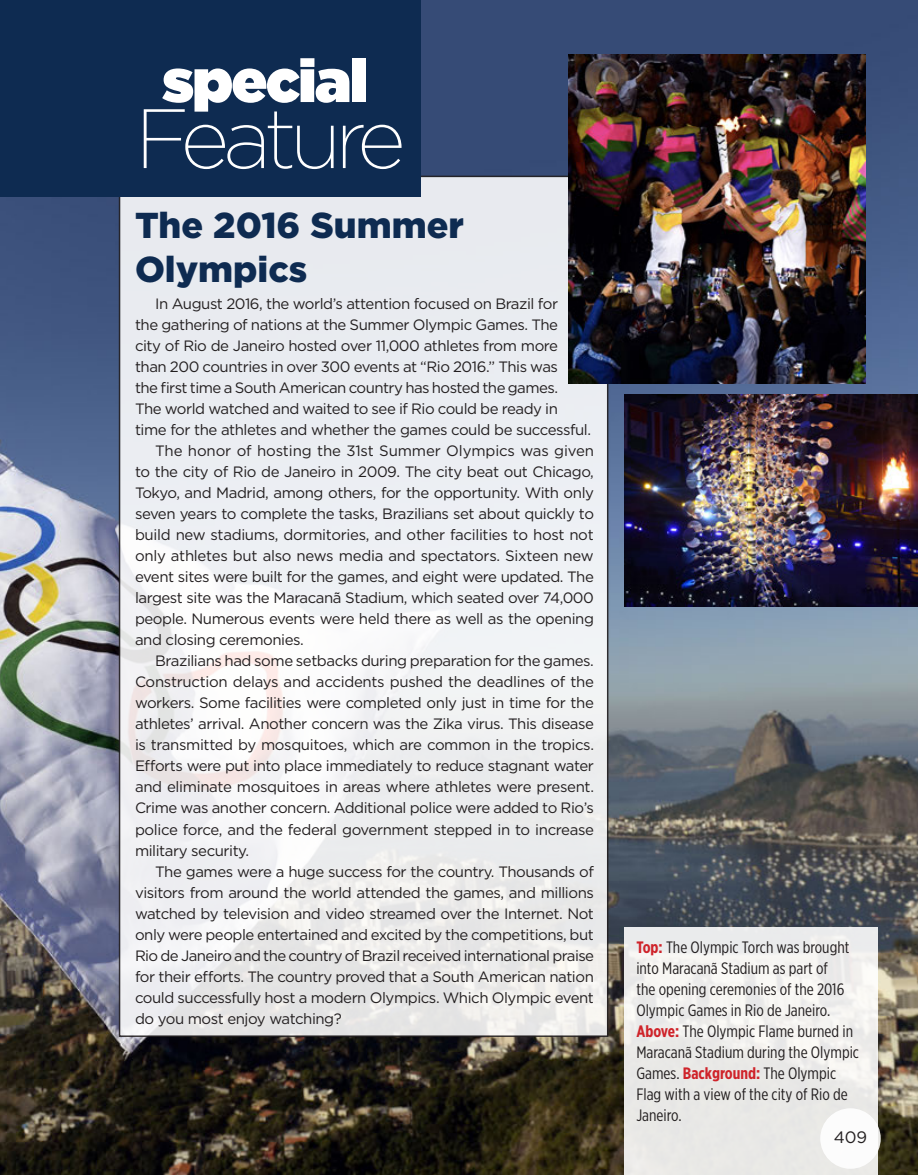
<style>
.page{position:relative;width:918px;height:1175px;background:#fff}
.page>*{position:absolute;margin:0;border:0;box-sizing:border-box;transform-origin:0 0}
.WS_-__SF___Feature{font:200 84px "Gotham";letter-spacing:-.08em;color:#fff}
.WS_-__SF___special{font:900 60px "Gotham";letter-spacing:-.025em;color:#fff}
.WS_-__SF__Title{font:900 36px/43.2px "Gotham";color:#0e2b51}
.WS_-_Caption_txt{font:16.5px/21px "Gotham X Narrow";color:#231f20}
.t1{font:16.5px "Gotham";color:#231f20}
.WS_-_Special_Feature{font:15px/21px "Gotham";letter-spacing:-.03em;color:#231f20;text-align:justify}
.s1{font-weight:700;color:#cf232a}
</style>
<div class="page">
<img style="left:0;top:0;width:918px;height:1174px">
<svg style="left:122px;top:179px;width:483px;height:855px;fill:#ecedf1"></svg>
<div style="left:0;top:0;width:421px;height:197px;background:#0e2b51"></div>
<div style="left:624px;top:926px;width:254px;height:248px;background:linear-gradient(to right,#ebebe9,#f0efed)"></div>
<img style="left:569px;top:54px;width:297px;height:329px">
<img style="left:624px;top:395px;width:294px;height:211px">
<div style="left:820px;top:1108px;width:61px;height:60px;background:#fff;border-radius:50%"></div>
<p class="WS_-__SF___special" style="left:162px;top:38px;width:207px">special</p>
<p class="WS_-__SF___Feature" style="left:135px;top:86px;width:272px">Feature</p>
<p class="WS_-__SF__Title" style="left:135px;top:203px;width:330px">The 2016 Summer<br>Olympics</p>
<p class="WS_-_Special_Feature" style="left:135px;top:293px;width:458px;text-align:left;text-indent:20px">In August 2016, the world’s attention focused on Brazil for<br>the gathering of nations at the Summer Olympic Games. The<br>city of Rio de Janeiro hosted over 11,000 athletes from more than 200 countries in over 300 events at “Rio 2016.” This was<br>the first time a South American country has hosted the games.<br>The world watched and waited to see if Rio could be ready in time for the athletes and whether the games could be successful.</p>
<p class="WS_-_Special_Feature" style="left:135px;top:440px;width:461px;text-indent:20px">The honor of hosting the 31st Summer Olympics was given to the city of Rio de Janeiro in 2009. The city beat out Chicago, Tokyo, and Madrid, among others, for the opportunity. With only seven years to complete the tasks, Brazilians set about quickly to build new stadiums, dormitories, and other facilities to host not only athletes but also news media and spectators. Sixteen new event sites were built for the games, and eight were updated. The largest site was the Maracanã Stadium, which seated over 74,000 people. Numerous events were held there as well as the opening and closing ceremonies.</p>
<p class="WS_-_Special_Feature" style="left:135px;top:650px;width:461px;text-indent:20px">Brazilians had some setbacks during preparation for the games.<br>Construction delays and accidents pushed the deadlines of the workers. Some facilities were completed only just in time for the athletes’ arrival. Another concern was the Zika virus. This disease is transmitted by mosquitoes, which are common in the tropics.<br>Efforts were put into place immediately to reduce stagnant water and eliminate mosquitoes in areas where athletes were present.<br>Crime was another concern. Additional police were added to Rio’s police force, and the federal government stepped in to increase military security.</p>
<p class="WS_-_Special_Feature" style="left:135px;top:860px;width:461px;text-indent:20px">The games were a huge success for the country. Thousands of visitors from around the world attended the games, and millions watched by television and video streamed over the Internet. Not only were people entertained and excited by the competitions, but Rio de Janeiro and the country of Brazil received international praise for their efforts. The country proved that a South American nation could successfully host a modern Olympics. Which Olympic event do you most enjoy watching?</p>
<p class="WS_-_Caption_txt" style="left:636px;top:936px;width:224px"><span class="s1">Top:</span> The Olympic Torch was brought into Maracanã Stadium as part of<br>the opening ceremonies of the 2016<br>Olympic Games in Rio de Janeiro.<br><span class="s1">Above:</span> The Olympic Flame burned in<br>Maracanã Stadium during the Olympic<br>Games. <span class="s1">Background:</span> The Olympic<br>Flag with a view of the city of Rio de<br>Janeiro.</p>
<p class="t1" style="left:834px;top:1126px;width:35px">409</p>
</div>
